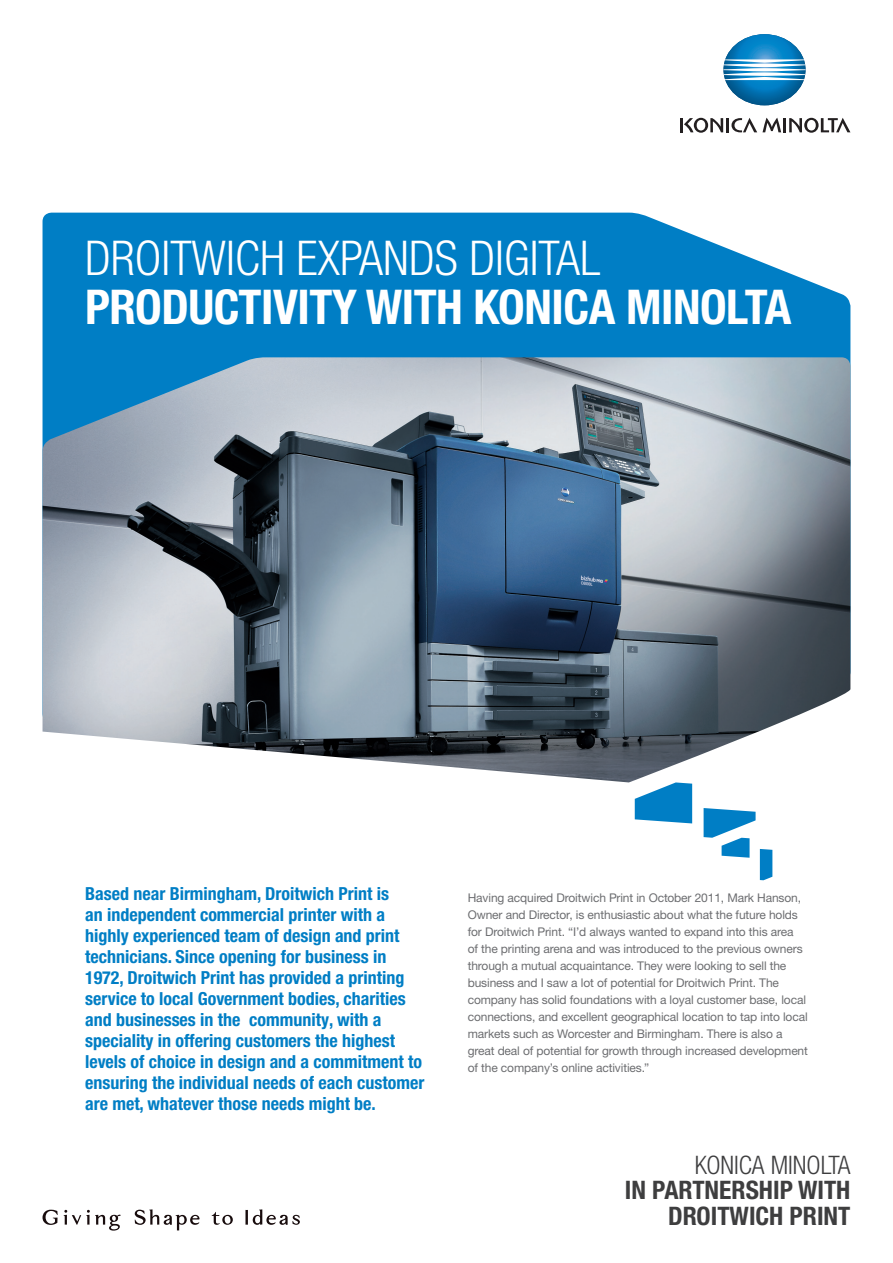
<style>
.page{position:relative;width:893px;height:1263px;background:#fff}
.page>*{position:absolute;margin:0;border:0;box-sizing:border-box;transform-origin:0 0}
.t1{font:700 condensed 48px/49.5px "Helvetica Neue LTW1 G";letter-spacing:-.01em;color:#fff}
.descripter{font:700 condensed 25.5px "Helvetica Neue LTW1 G";color:#3e3e3f}
.descripter-2{font:300 condensed 25.5px "Helvetica Neue LTW1 G";color:#3e3e3f}
.paragraph{font:700 condensed 18px/21px "Helvetica Neue LTW1 G";color:#007ec5}
.paragraph-2{font:12px/17px "Helvetica Neue LTW1 G";letter-spacing:-.01em;color:#6c6d70}
.s1{font-weight:300}
</style>
<div class="page">
<svg style="left:43px;top:213px;width:807px;height:144px;background:#1387c9"></svg>
<img style="left:43px;top:357px;width:807px;height:425px">
<svg style="left:635px;top:782px;width:57px;height:41px"></svg>
<svg style="left:704px;top:808px;width:68px;height:72px"></svg>
<svg style="left:135px;top:1209px;width:65px;height:21px"></svg>
<svg style="left:245px;top:1209px;width:55px;height:16px"></svg>
<svg style="left:43px;top:1210px;width:15px;height:15px"></svg>
<svg style="left:64px;top:1210px;width:57px;height:20px"></svg>
<svg style="left:212px;top:1212px;width:21px;height:13px"></svg>
<svg style="left:723px;top:34px;width:83px;height:71px"></svg>
<hr style="left:680px;top:118px;width:3px;height:14px;background:#231f20">
<hr style="left:726px;top:118px;width:3px;height:14px;background:#231f20">
<hr style="left:783px;top:118px;width:3px;height:14px;background:#231f20">
<svg style="left:684px;top:118px;width:39px;height:15px"></svg>
<svg style="left:789px;top:118px;width:61px;height:15px"></svg>
<svg style="left:731px;top:118px;width:50px;height:14px"></svg>
<p class="t1" style="left:85px;top:233px;width:708px"><span class="s1">DROITWICH EXPANDS DIGITAL<br></span>PRODUCTIVITY WITH KONICA MINOLTA</p>
<p class="paragraph" style="left:85px;top:883px;width:341px">Based near Birmingham, Droitwich Print is<br>an independent commercial printer with a highly experienced team of design and print technicians. Since opening for business in 1972, Droitwich Print has provided a printing service to local Government bodies, charities and businesses in the community, with a speciality in offering customers the highest levels of choice in design and a commitment to ensuring the individual needs of each customer are met, whatever those needs might be.</p>
<p class="paragraph-2" style="left:468px;top:889px;width:342px">Having acquired Droitwich Print in October 2011, Mark Hanson, Owner and Director, is enthusiastic about what the future holds for Droitwich Print. “I’d always wanted to expand into this area<br>of the printing arena and was introduced to the previous owners through a mutual acquaintance. They were looking to sell the business and I saw a lot of potential for Droitwich Print. The company has solid foundations with a loyal customer base, local connections, and excellent geographical location to tap into local markets such as Worcester and Birmingham. There is also a great deal of potential for growth through increased development of the company’s online activities.”</p>
<p class="descripter-2" style="left:695px;top:1150px;width:157px">KONICA MINOLTA</p>
<p class="descripter" style="left:625px;top:1175px;width:227px">IN PARTNERSHIP WITH</p>
<p class="descripter" style="left:668px;top:1200px;width:184px">DROITWICH PRINT</p>
</div>
